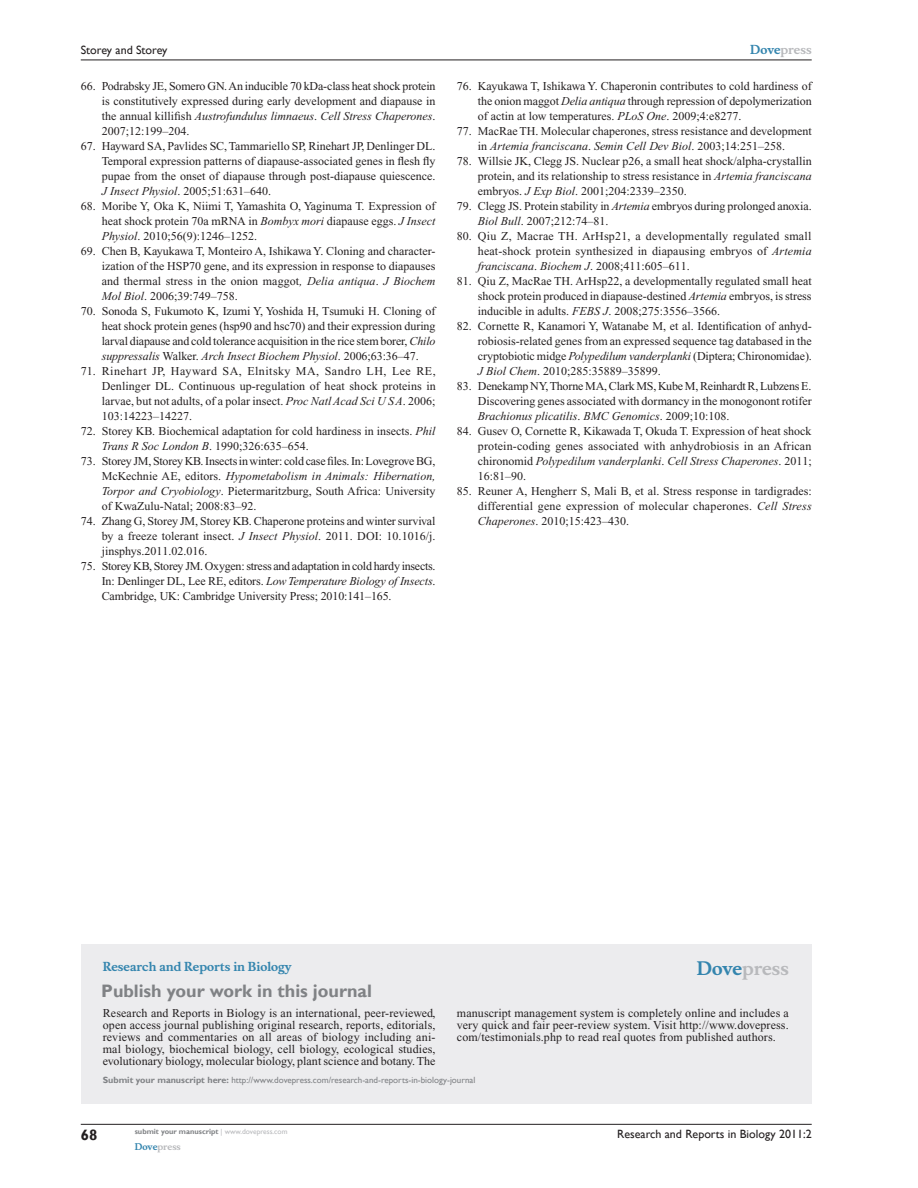
<style>
.page{position:relative;width:918px;height:1188px;background:#fff}
.page>*{position:absolute;margin:0;border:0;box-sizing:border-box;transform-origin:0 0}
.t1{font:700 18px "Gill Sans";color:#808285}
.t2{font:700 18px "Musee";color:#b8b9bc}
.t3{font:700 15px "Gill Sans";color:#231f20}
.t4{font:12px/15px "Times New Roman";color:#231f20;text-align:justify}
.t5{font:12px "Gill Sans";color:#231f20}
.t6{font:700 12px "Musee";color:#3485ae}
.t7{font:700 12px "Musee";color:#b8b9bc}
.t8{font:9px "Gill Sans";color:#808285}
.t9{font:700 9px "Musee";color:#b8b9bc}
.t10{font:700 7.5px "Gill Sans";color:#808285}
.s1{font-style:italic}
.s2{color:#3485ae}
.s3{font-weight:700}
.s4{font-weight:400;color:#b8b9bc}
</style>
<div class="page">
<div style="left:81px;top:944px;width:731px;height:159px;background:#ececee"></div>
<hr style="left:81px;top:1124px;width:731px;height:1px;background:#231f20">
<hr style="left:81px;top:60px;width:731px;height:1px;background:#231f20">
<p class="t5" style="left:81px;top:43px;width:88px">Storey and Storey</p>
<p class="t4" style="left:102px;top:79px;width:335px;text-indent:-21px">66. Podrabsky JE, Somero GN. An inducible 70 kDa-class heat shock protein is constitutively expressed during early development and diapause in the annual killifish <span class="s1">Austrofundulus limnaeus</span>. <span class="s1">Cell Stress Chaperones</span>.<br>2007;12:199–204.</p>
<p class="t4" style="left:102px;top:139px;width:335px;text-indent:-21px">67. Hayward SA, Pavlides SC, Tammariello SP, Rinehart JP, Denlinger DL.<br>Temporal expression patterns of diapause-associated genes in flesh fly pupae from the onset of diapause through post-diapause quiescence.<br><span class="s1">J Insect Physiol</span>. 2005;51:631–640.</p>
<p class="t4" style="left:102px;top:199px;width:335px;text-indent:-21px">68. Moribe Y, Oka K, Niimi T, Yamashita O, Yaginuma T. Expression of heat shock protein 70a mRNA in <span class="s1">Bombyx mori</span> diapause eggs. <span class="s1">J Insect Physiol</span>. 2010;56(9):1246–1252.</p>
<p class="t4" style="left:102px;top:244px;width:335px;text-indent:-21px">69. Chen B, Kayukawa T, Monteiro A, Ishikawa Y. Cloning and character&shy;ization of the HSP70 gene, and its expression in response to diapauses and thermal stress in the onion maggot<span class="s1">, Delia antiqua</span>. <span class="s1">J Biochem Mol Biol</span>. 2006;39:749–758.</p>
<p class="t4" style="left:102px;top:304px;width:335px;text-indent:-21px">70. Sonoda S, Fukumoto K, Izumi Y, Yoshida H, Tsumuki H. Cloning of heat shock protein genes (hsp90 and hsc70) and their expression during larval diapause and cold tolerance acquisition in the rice stem borer, <span class="s1">Chilo suppressalis</span> Walker. <span class="s1">Arch Insect Biochem Physiol</span>. 2006;63:36–47.</p>
<p class="t4" style="left:102px;top:364px;width:336px;text-indent:-21px">71. Rinehart JP, Hayward SA, Elnitsky MA, Sandro LH, Lee RE, Denlinger DL. Continuous up-regulation of heat shock proteins in larvae, but not adults, of a polar insect. <span class="s1">Proc Natl Acad Sci U S A</span>. 2006; 103:14223–14227.</p>
<p class="t4" style="left:102px;top:424px;width:335px;text-indent:-21px">72. Storey KB. Biochemical adaptation for cold hardiness in insects. <span class="s1">Phil<br>Trans R Soc London B</span>. 1990;326:635–654.</p>
<p class="t4" style="left:102px;top:454px;width:335px;text-indent:-21px">73. Storey JM, Storey KB. Insects in winter: cold case files. In: Lovegrove BG, McKechnie AE, editors. <span class="s1">Hypometabolism in Animals: Hibernation, Torpor and Cryobiology</span>. Pietermaritzburg, South Africa: University of KwaZulu-Natal; 2008:83–92.</p>
<p class="t4" style="left:102px;top:514px;width:335px;text-indent:-21px">74. Zhang G, Storey JM, Storey KB. Chaperone proteins and winter survival by a freeze tolerant insect. <span class="s1">J Insect Physiol</span>. 2011. DOI: 10.1016/j. jinsphys.2011.02.016.</p>
<p class="t4" style="left:102px;top:559px;width:335px;text-indent:-21px">75. Storey KB, Storey JM. Oxygen: stress and adaptation in cold hardy insects.<br>In: Denlinger DL, Lee RE, editors. <span class="s1">Low Temperature Biology of Insects</span>.<br>Cambridge, UK: Cambridge University Press; 2010:141–165.</p>
<p class="t7" style="left:750px;top:43px;width:63px"><span class="s2">Dove</span>press</p>
<p class="t4" style="left:478px;top:79px;width:335px;text-indent:-21px">76. Kayukawa T, Ishikawa Y. Chaperonin contributes to cold hardiness of the onion maggot <span class="s1">Delia antiqua</span> through repression of depolymerization of actin at low temperatures. <span class="s1">PLoS One</span>. 2009;4:e8277.</p>
<p class="t4" style="left:457px;top:124px;width:356px;text-align:center">77. MacRae TH. Molecular chaperones, stress resistance and development in <span class="s1">Artemia franciscana</span>. <span class="s1">Semin Cell Dev Biol</span>. 2003;14:251–258.</p>
<p class="t4" style="left:478px;top:154px;width:335px;text-indent:-21px">78. Willsie JK, Clegg JS. Nuclear p26, a small heat shock/alpha-crystallin protein, and its relationship to stress resistance in <span class="s1">Artemia franciscana </span>embryos. <span class="s1">J Exp Biol</span>. 2001;204:2339–2350.</p>
<p class="t4" style="left:478px;top:199px;width:335px;text-indent:-21px">79. Clegg JS. Protein stability in <span class="s1">Artemia</span> embryos during prolonged anoxia.<br><span class="s1">Biol Bull</span>. 2007;212:74–81.</p>
<p class="t4" style="left:478px;top:229px;width:335px;text-indent:-21px">80. Qiu Z, Macrae TH. ArHsp21, a developmentally regulated small heat-shock protein synthesized in diapausing embryos of <span class="s1">Artemia franciscana</span>. <span class="s1">Biochem J</span>. 2008;411:605–611.</p>
<p class="t4" style="left:478px;top:274px;width:335px;text-indent:-21px">81. Qiu Z, MacRae TH. ArHsp22, a developmentally regulated small heat shock protein produced in diapause-destined <span class="s1">Artemia</span> embryos, is stress inducible in adults. <span class="s1">FEBS J</span>. 2008;275:3556–3566.</p>
<p class="t4" style="left:478px;top:319px;width:336px;text-indent:-21px">82. Cornette R, Kanamori Y, Watanabe M, et al. Identification of anhyd&shy;robiosis-related genes from an expressed sequence tag databased in the cryptobiotic midge <span class="s1">Polypedilum vanderplanki</span> (Diptera; Chironomidae).<br><span class="s1">J Biol Chem</span>. 2010;285:35889–35899.</p>
<p class="t4" style="left:478px;top:379px;width:335px;text-indent:-21px">83. Denekamp NY, Thorne MA, Clark MS, Kube M, Reinhardt R, Lubzens E.<br>Discovering genes associated with dormancy in the monogonont rotifer <span class="s1">Brachionus plicatilis</span>. <span class="s1">BMC Genomics</span>. 2009;10:108.</p>
<p class="t4" style="left:478px;top:424px;width:335px;text-indent:-21px">84. Gusev O, Cornette R, Kikawada T, Okuda T. Expression of heat shock protein-coding genes associated with anhydrobiosis in an African chironomid <span class="s1">Polypedilum vanderplanki</span>. <span class="s1">Cell Stress Chaperones</span>. 2011; 16:81–90.</p>
<p class="t4" style="left:478px;top:484px;width:335px;text-indent:-21px">85. Reuner A, Hengherr S, Mali B, et al. Stress response in tardigrades: differential gene expression of molecular chaperones. <span class="s1">Cell Stress Chaperones</span>. 2010;15:423–430.</p>
<p class="t6" style="left:103px;top:959px;width:190px">Research and Reports in Biology</p>
<h1 class="t1" style="left:101px;top:980px;width:272px">Publish your work in this journal</h1>
<h1 class="t2" style="left:697px;top:958px;width:94px"><span class="s2">Dove</span>press</h1>
<p class="t4" style="left:103px;top:1007px;width:334px;line-height:12px">Research and Reports in Biology is an international, peer-reviewed, open access journal publishing original research, reports, editorials, reviews and commentaries on all areas of biology including ani&shy;mal biology, biochemical biology, cell biology, ecological studies, evolutionary biology, molecular biology, plant science and botany. The</p>
<p class="t4" style="left:457px;top:1007px;width:333px;line-height:12px">manuscript management system is completely online and includes a very quick and fair peer-review system. Visit http://www.dovepress. com/testimonials.php to read real quotes from published authors.</p>
<p class="t8" style="left:103px;top:1075px;width:374px"><span class="s3">Submit your manuscript here:</span> http://www.dovepress.com/research-and-reports-in-biology-journal</p>
<p class="t3" style="left:81px;top:1126px;width:18px">68</p>
<p class="t10" style="left:135px;top:1127px;width:154px">submit your manuscript <span class="s4">| www.dovepress.com</span></p>
<p class="t9" style="left:135px;top:1141px;width:48px"><span class="s2">Dove</span>press</p>
<p class="t5" style="left:617px;top:1127px;width:196px">Research and Reports in Biology 2011:2</p>
</div>
